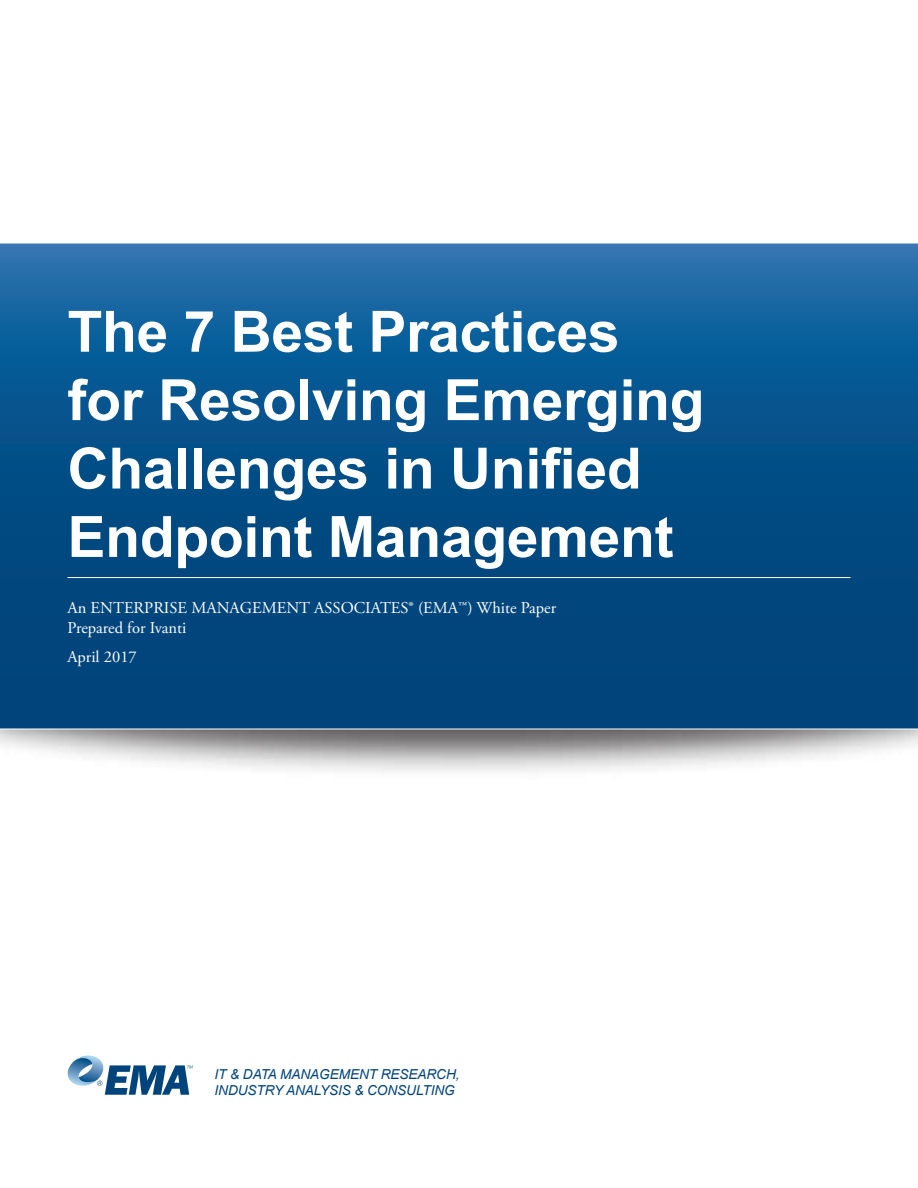
<style>
.page{position:relative;width:918px;height:1188px;background:#fff}
.page>*{position:absolute;margin:0;border:0;box-sizing:border-box;transform-origin:0 0}
.Cover_Header{font:700 57px/68.4px "Arial";letter-spacing:-.005em;color:#fff}
.Cover_info{font:16.5px/19.8px "Adobe Garamond Pro";color:#fff}
.t1{font:italic 13.65px/16.2px "Arial";letter-spacing:-.01em;color:#00447b}
</style>
<div class="page">
<svg style="left:67px;top:1056px;width:126px;height:39px"></svg>
<div style="left:0;top:245px;width:918px;height:535px;background:#231f20;opacity:.75"></div>
<svg style="left:0;top:243px;width:918px;height:486px;background:#08528b"></svg>
<hr style="left:68px;top:577px;width:782px;height:1px;background:#fff">
<p class="Cover_Header" style="left:68px;top:299px;width:638px">The 7 Best Practices for Resolving Emerging<br>Challenges in Unified<br>Endpoint Management</p>
<p class="Cover_info" style="left:68px;top:598px;width:490px">An ENTERPRISE MANAGEMENT ASSOCIATES® (EMA™) White Paper<br>Prepared for Ivanti</p>
<p class="Cover_info" style="left:68px;top:647px;width:71px">April 2017</p>
<p class="t1" style="left:215px;top:1066px;width:247px">IT &amp; DATA MANAGEMENT RESEARCH,<br>INDUSTRY ANALYSIS &amp; CONSULTING</p>
</div>
